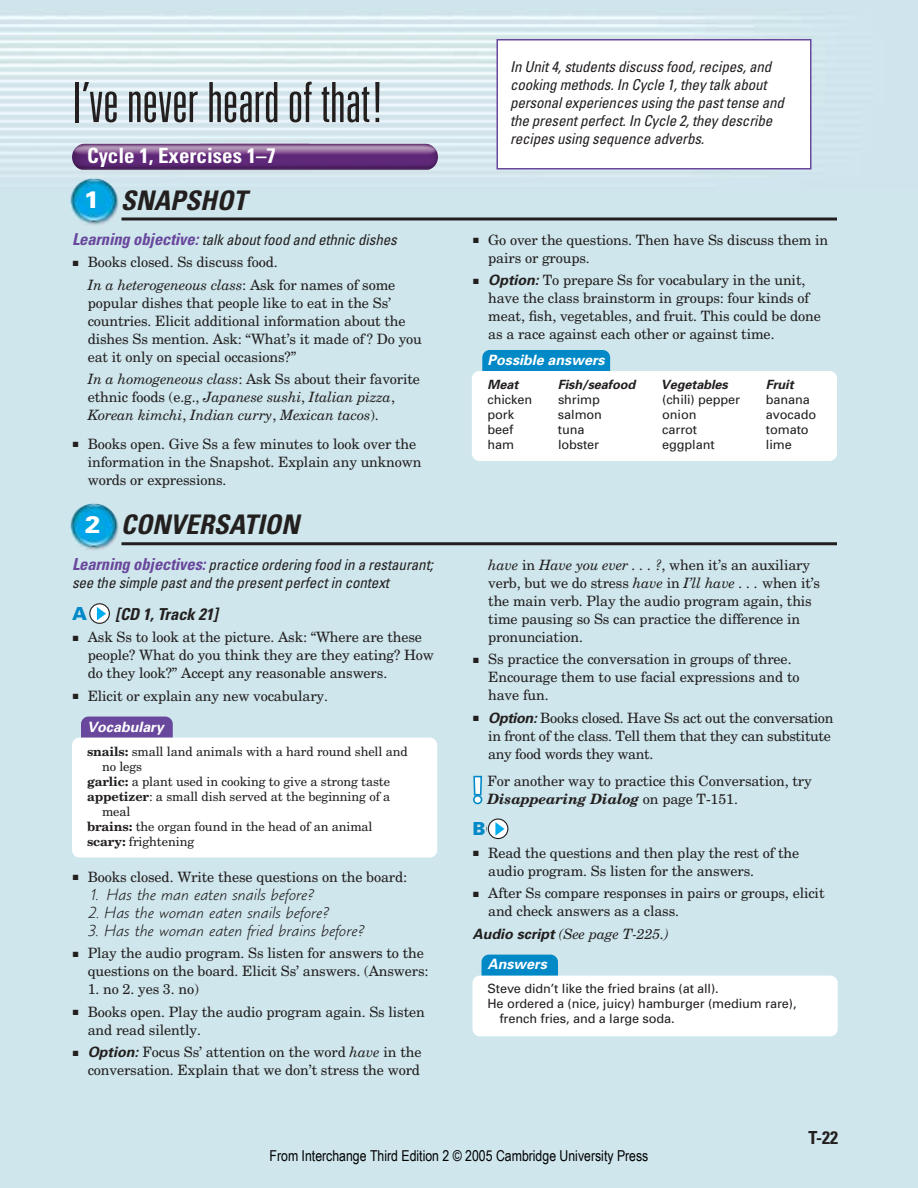
<style>
.page{position:relative;width:918px;height:1188px;background:#fff}
.page>*{position:absolute;margin:0;border:0;box-sizing:border-box;transform-origin:0 0}
.t1{font:300 ultra-condensed 55.5px "Univers";color:#231f1f}
.t2{font:italic 700 condensed 27px "Univers";color:#231f1f}
.t3{font:700 condensed 21px "Univers";color:#fff}
.t4{font:700 condensed 18px "Univers";color:#231f1f}
.t5{font:900 18px "Univers";color:#0088c7}
.t6{font:italic 16.5px "Blueprint";color:#231f1f}
.t7{font:italic 700 condensed 16.5px "Univers";color:#231f1f}
.t8{font:italic condensed 15px/18px "Univers";letter-spacing:-.01em;color:#231f1f}
.t9{font:15px "Arial Narrow";color:#000}
.t10{font:14.25px/18px "New Century Schlbk";letter-spacing:-.01em;color:#231f1f}
.t11{font:italic 14.25px/18px "New Century Schlbk";letter-spacing:-.01em;color:#231f1f}
.t12{font:italic 700 14.25px "Univers";color:#fff}
.t13{font:12.75px "Univers";letter-spacing:-.01em;color:#231f1f}
.t14{font:12.75px "New Century Schlbk";letter-spacing:-.01em;color:#231f1f}
.t15{font:italic 700 12.75px "Univers";letter-spacing:-.01em;color:#231f1f}
.s1{font-weight:900;font-style:normal;font-stretch:normal;font-size:24px;color:#fff}
.s2{font-weight:700;font-size:16.5px;color:#69479c}
.s3{font-style:italic}
.s4{font-style:normal}
.s5{font-weight:700}
.s6{font-family:"Univers";font-weight:700;font-style:italic}
.s7{font-weight:700;font-style:italic}
.s8{font-family:"Univers";font-weight:700}
</style>
<div class="page">
<div style="left:0;top:180px;width:918px;height:1008px;background:#cee6ec"></div>
<div style="left:81px;top:717px;width:92px;height:39px;background:#69479c;border-radius:8px"></div>
<div style="left:72px;top:738px;width:365px;height:120px;background:#fff;border-radius:8px"></div>
<div style="left:482px;top:350px;width:128px;height:39px;background:#0088c7;border-radius:8px"></div>
<div style="left:472px;top:371px;width:365px;height:90px;background:#fff;border-radius:8px"></div>
<div style="left:482px;top:955px;width:76px;height:39px;background:#0088c7;border-radius:8px"></div>
<div style="left:472px;top:976px;width:366px;height:60px;background:#fff;border-radius:8px"></div>
<img style="left:189px;top:144px;width:249px;height:26px;border-radius:14px">
<div style="left:496px;top:39px;width:316px;height:131px;border:2px solid #69479c"></div>
<svg style="left:488px;top:819px;width:20px;height:20px"></svg>
<div style="left:488px;top:818px;width:20px;height:21px;border:1px solid #231f1f;border-radius:50%"></div>
<svg style="left:495px;top:822px;width:10px;height:14px"></svg>
<svg style="left:473px;top:775px;width:10px;height:21px"></svg>
<div style="left:474px;top:796px;width:8px;height:8px;background:#fff;border-radius:50%"></div>
<div style="left:473px;top:795px;width:9px;height:9px;border:2px solid #0088c7;border-radius:50%"></div>
<svg style="left:90px;top:604px;width:19px;height:19px"></svg>
<div style="left:89px;top:603px;width:21px;height:21px;border:1px solid #231f1f;border-radius:50%"></div>
<svg style="left:97px;top:607px;width:9px;height:13px"></svg>
<img style="left:72px;top:144px;width:249px;height:26px;border-radius:14px">
<img style="left:69px;top:178px;width:50px;height:49px;border-radius:50%">
<img style="left:69px;top:503px;width:50px;height:49px;border-radius:50%">
<hr style="left:122px;top:218px;width:715px;height:2px;background:#231f1f">
<hr style="left:122px;top:542px;width:715px;height:3px;background:#231f1f">
<h1 class="t1" style="left:72px;top:82px;width:314px">I’ve never heard of that!</h1>
<h3 class="t3" style="left:87px;top:148px;width:190px">Cycle 1, Exercises 1–7</h3>
<h2 class="t2" style="left:83px;top:190px;width:165px"><span class="s1">1</span> SNAPSHOT</h2>
<p class="t8" style="left:72px;top:232px;width:326px"><span class="s2">Learning objective:</span> talk about food and ethnic dishes</p>
<p class="t10" style="left:88px;top:252px;width:309px;line-height:22.5px;text-indent:-15px">■ Books closed. Ss discuss food.<br><span class="s3">In a heterogeneous class</span>: Ask for names of some</p>
<p class="t10" style="left:88px;top:295px;width:336px">popular dishes that people like to eat in the Ss’ countries. Elicit additional information about the dishes Ss mention. Ask: “What’s it made of ? Do you eat it only on special occasions?”</p>
<p class="t11" style="left:88px;top:371px;width:334px">In a homogeneous class<span class="s4">: Ask Ss about their favorite ethnic foods (e.g.,</span> Japanese sushi<span class="s4">,</span> Italian pizza<span class="s4">,<br></span>Korean kimchi<span class="s4">,</span> Indian curry<span class="s4">,</span> Mexican tacos<span class="s4">).</span></p>
<p class="t10" style="left:88px;top:436px;width:335px;text-indent:-15px">■ Books open. Give Ss a few minutes to look over the information in the Snapshot. Explain any unknown words or expressions.</p>
<h2 class="t2" style="left:85px;top:515px;width:216px"><span class="s1">2</span> CONVERSATION</h2>
<p class="t8" style="left:72px;top:556px;width:363px;line-height:18.8px"><span class="s2">Learning objectives:</span> practice ordering food in a restaurant; see the simple past and the present perfect in context</p>
<p class="t5" style="left:72px;top:607px;width:16px">A</p>
<p class="t7" style="left:115px;top:608px;width:104px">[CD 1, Track 21]</p>
<p class="t10" style="left:88px;top:630px;width:348px;text-indent:-15px">■ Ask Ss to look at the picture. Ask: “Where are these people? What do you think they are they eating? How do they look?” Accept any reasonable answers.</p>
<p class="t10" style="left:73px;top:688px;width:257px">■ Elicit or explain any new vocabulary.</p>
<p class="t12" style="left:87px;top:721px;width:78px">Vocabulary</p>
<p class="t14" style="left:87px;top:746px;width:322px"><span class="s5">snails:</span> small land animals with a hard round shell and</p>
<p class="t14" style="left:102px;top:761px;width:42px">no legs</p>
<p class="t14" style="left:87px;top:776px;width:305px"><span class="s5">garlic:</span> a plant used in cooking to give a strong taste</p>
<p class="t14" style="left:87px;top:791px;width:305px"><span class="s5">appetizer</span>: a small dish served at the beginning of a</p>
<p class="t14" style="left:102px;top:806px;width:30px">meal</p>
<p class="t14" style="left:87px;top:821px;width:287px"><span class="s5">brains:</span> the organ found in the head of an animal</p>
<p class="t14" style="left:87px;top:836px;width:109px"><span class="s5">scary:</span> frightening</p>
<p class="t10" style="left:73px;top:869px;width:336px">■ Books closed. Write these questions on the board:</p>
<p class="t6" style="left:90px;top:887px;width:225px">1. Has the man eaten snails before?</p>
<p class="t6" style="left:88px;top:905px;width:242px">2. Has the woman eaten snails before?</p>
<p class="t6" style="left:88px;top:923px;width:278px">3. Has the woman eaten fried brains before?</p>
<p class="t10" style="left:88px;top:945px;width:342px;text-indent:-15px">■ Play the audio program. Ss listen for answers to the questions on the board. Elicit Ss’ answers. (Answers:</p>
<p class="t10" style="left:88px;top:981px;width:113px">1. no 2. yes 3. no)</p>
<p class="t10" style="left:88px;top:1004px;width:339px;text-indent:-15px">■ Books open. Play the audio program again. Ss listen and read silently.</p>
<p class="t10" style="left:73px;top:1044px;width:350px;text-align:right">■ <span class="s6">Option:</span> Focus Ss’ attention on the word <span class="s3">have</span> in the conversation. Explain that we don’t stress the word</p>
<p class="t8" style="left:510px;top:59px;width:276px">In Unit 4, students discuss food, recipes, and cooking methods. In Cycle 1, they talk about personal experiences using the past tense and the present perfect. In Cycle 2, they describe recipes using sequence adverbs.</p>
<p class="t10" style="left:488px;top:232px;width:342px;text-indent:-15px">■ Go over the questions. Then have Ss discuss them in pairs or groups.</p>
<p class="t10" style="left:488px;top:272px;width:334px;text-indent:-15px">■ <span class="s6">Option:</span> To prepare Ss for vocabulary in the unit, have the class brainstorm in groups: four kinds of meat, fish, vegetables, and fruit. This could be done as a race against each other or against time.</p>
<p class="t12" style="left:488px;top:355px;width:119px">Possible answers</p>
<p class="t15" style="left:488px;top:380px;width:32px">Meat</p>
<p class="t15" style="left:558px;top:380px;width:79px">Fish/seafood</p>
<p class="t15" style="left:661px;top:380px;width:69px">Vegetables</p>
<p class="t15" style="left:766px;top:380px;width:29px">Fruit</p>
<p class="t13" style="left:488px;top:395px;width:46px">chicken</p>
<p class="t13" style="left:558px;top:395px;width:43px">shrimp</p>
<p class="t13" style="left:662px;top:395px;width:79px">(chili) pepper</p>
<p class="t13" style="left:766px;top:395px;width:46px">banana</p>
<p class="t13" style="left:488px;top:410px;width:28px">pork</p>
<p class="t13" style="left:558px;top:410px;width:46px">salmon</p>
<p class="t13" style="left:662px;top:410px;width:36px">onion</p>
<p class="t13" style="left:766px;top:410px;width:52px">avocado</p>
<p class="t13" style="left:488px;top:425px;width:27px">beef</p>
<p class="t13" style="left:558px;top:425px;width:28px">tuna</p>
<p class="t13" style="left:662px;top:425px;width:36px">carrot</p>
<p class="t13" style="left:766px;top:425px;width:44px">tomato</p>
<p class="t13" style="left:488px;top:440px;width:28px">ham</p>
<p class="t13" style="left:558px;top:440px;width:43px">lobster</p>
<p class="t13" style="left:662px;top:440px;width:54px">eggplant</p>
<p class="t13" style="left:766px;top:440px;width:27px">lime</p>
<p class="t10" style="left:488px;top:557px;width:333px"><span class="s3">have</span> in <span class="s3">Have you ever . . . ?</span>, when it’s an auxiliary verb, but we do stress <span class="s3">have</span> in <span class="s3">I’ll have . . .</span> when it’s the main verb. Play the audio program again, this time pausing so Ss can practice the difference in pronunciation.</p>
<p class="t10" style="left:488px;top:651px;width:313px;text-indent:-15px">■ Ss practice the conversation in groups of three.<br>Encourage them to use facial expressions and to have fun.</p>
<p class="t10" style="left:488px;top:710px;width:347px;text-indent:-15px">■ <span class="s6">Option:</span> Books closed. Have Ss act out the conversation in front of the class. Tell them that they can substitute any food words they want.</p>
<p class="t10" style="left:487px;top:773px;width:326px">For another way to practice this Conversation, try<br><span class="s7">Disappearing Dialog</span> on page T-151.</p>
<p class="t5" style="left:472px;top:822px;width:14px">B</p>
<p class="t10" style="left:488px;top:845px;width:313px;text-indent:-15px">■ Read the questions and then play the rest of the audio program. Ss listen for the answers.</p>
<p class="t10" style="left:488px;top:885px;width:338px;text-indent:-15px">■ After Ss compare responses in pairs or groups, elicit and check answers as a class.</p>
<p class="t11" style="left:472px;top:926px;width:198px"><span class="s8">Audio script</span> (See page T-225.)</p>
<p class="t12" style="left:488px;top:959px;width:61px">Answers</p>
<p class="t13" style="left:488px;top:984px;width:233px">Steve didn’t like the fried brains (at all).</p>
<p class="t13" style="left:488px;top:999px;width:311px">He ordered a (nice, juicy) hamburger (medium rare),</p>
<p class="t13" style="left:500px;top:1014px;width:177px">french fries, and a large soda.</p>
<p class="t4" style="left:808px;top:1131px;width:31px">T-22</p>
<p class="t9" style="left:270px;top:1147px;width:380px">From Interchange Third Edition 2 © 2005 Cambridge University Press</p>
</div>
